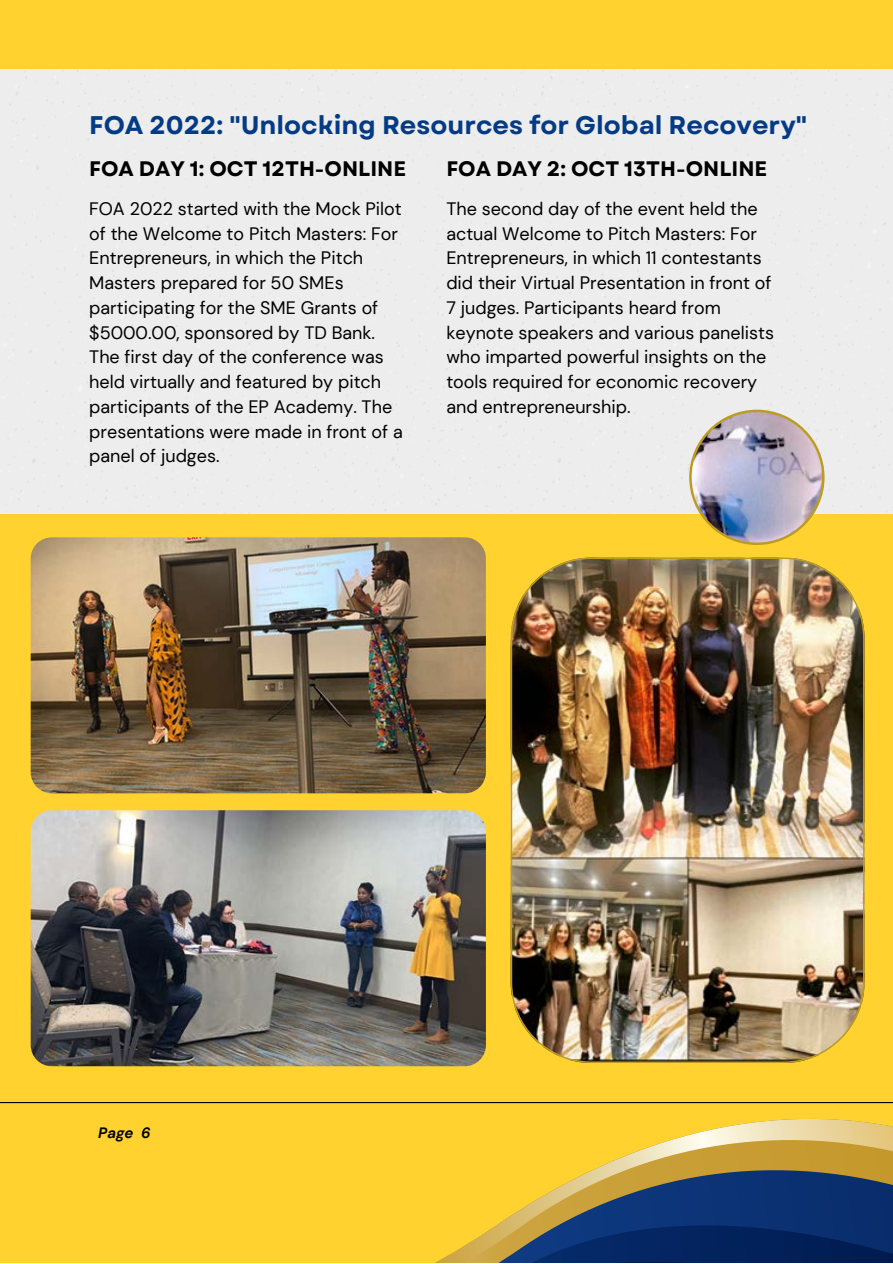
<style>
.page{position:relative;width:893px;height:1264px;background:#fff}
.page>*{position:absolute;margin:0;border:0;box-sizing:border-box;transform-origin:0 0}
.t1{font:700 25.5px "Garet";color:#043b84}
.t2{font:700 21px "Garet";color:#000}
.t3{font:18px/24.8px "DM Sans";color:#000}
.t4{font:italic 700 15px "DM Sans";color:#000}
</style>
<div class="page">
<div style="left:0;top:0;width:892px;height:1262px;background:#ffd230"></div>
<div style="left:0;top:70px;width:892px;height:443px;background:#ededed"></div>
<svg style="left:0;top:1103px;width:892px;height:159px"></svg>
<img style="left:31px;top:537px;width:455px;height:256px;border-radius:21px">
<img style="left:31px;top:810px;width:455px;height:256px;border-radius:21px">
<hr style="left:0;top:1101px;width:892px;height:2px;background:#000">
<img style="left:689px;top:409px;width:135px;height:136px">
<img style="left:510px;top:557px;width:354px;height:505px">
<h1 class="t1" style="left:89px;top:106px;width:719px">FOA 2022: "Unlocking Resources for Global Recovery"</h1>
<p class="t2" style="left:89px;top:154px;width:318px">FOA DAY 1: OCT 12TH-ONLINE</p>
<p class="t3" style="left:89px;top:196px;width:315px">FOA 2022 started with the Mock Pilot of the Welcome to Pitch Masters: For<br>Entrepreneurs, in which the Pitch<br>Masters prepared for 50 SMEs participating for the SME Grants of $5000.00, sponsored by TD Bank.<br>The first day of the conference was held virtually and featured by pitch participants of the EP Academy. The presentations were made in front of a panel of judges.</p>
<p class="t2" style="left:446px;top:154px;width:322px">FOA DAY 2: OCT 13TH-ONLINE</p>
<p class="t3" style="left:446px;top:196px;width:329px">The second day of the event held the actual Welcome to Pitch Masters: For Entrepreneurs, in which 11 contestants did their Virtual Presentation in front of 7 judges. Participants heard from keynote speakers and various panelists who imparted powerful insights on the tools required for economic recovery and entrepreneurship.</p>
<p class="t4" style="left:98px;top:1123px;width:54px">Page 6</p>
</div>
